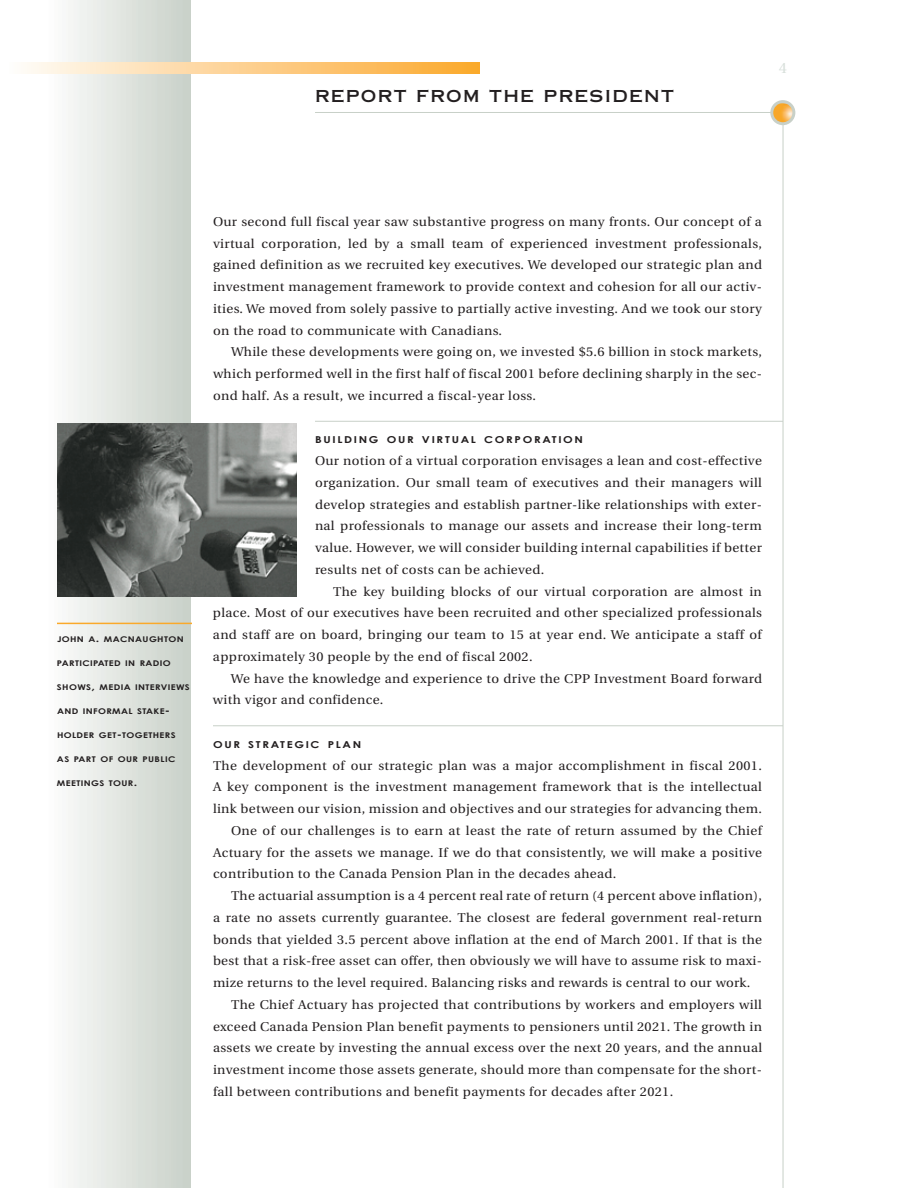
<style>
.page{position:relative;width:918px;height:1188px;background:#fff}
.page>*{position:absolute;margin:0;border:0;box-sizing:border-box;transform-origin:0 0}
.t1{font:16.5px "Copperplate Thirty One AB";letter-spacing:.08em;color:#231f20}
.t2{font:15px "Utopia";color:#d7dfda;scale:1.05 1}
.t3{font:12.75px/21.8px "Utopia";letter-spacing:.025em;color:#231f20;text-align:justify;scale:1.05 1}
.t4{font:700 9.6px "Century Gothic";letter-spacing:.15em;color:#231f20;scale:1.2 1}
.t5{font:700 7.8px "Century Gothic";letter-spacing:.035em;color:#231f20;scale:1.2 1}
.s1{font-size:10.5px}
</style>
<div class="page">
<img style="left:57px;top:0;width:134px;height:1187px">
<hr style="left:213px;top:726px;width:570px;height:1px;background:#c8d0c8">
<svg style="left:315px;top:112px;width:468px;height:1075px"></svg>
<div style="left:770px;top:100px;width:25px;height:25px;background:#c8d0c8;border-radius:50%"></div>
<img style="left:773px;top:103px;width:19px;height:19px">
<svg style="left:25px;top:62px;width:455px;height:12px;background:#fcd08e"></svg>
<img style="left:57px;top:423px;width:240px;height:173px">
<hr style="left:57px;top:623px;width:135px;height:1px;background:#faa92a">
<p class="t1" style="left:315px;top:86px;width:360px">REPORT FROM THE PRESIDENT</p>
<p class="t2" style="left:779px;top:62px;width:9px">4</p>
<p class="t5" style="left:57px;top:636px;width:107px">JOHN A<span class="s1">.</span> MACNAUGHTON</p>
<p class="t5" style="left:57px;top:660px;width:96px">PARTICIPATED IN RADIO</p>
<p class="t5" style="left:57px;top:684px;width:112px">SHOWS<span class="s1">,</span> MEDIA INTERVIEWS</p>
<p class="t5" style="left:57px;top:708px;width:96px">AND INFORMAL STAKE<span class="s1">-</span></p>
<p class="t5" style="left:57px;top:732px;width:100px">HOLDER GET<span class="s1">-</span>TOGETHERS</p>
<p class="t5" style="left:57px;top:756px;width:100px">AS PART OF OUR PUBLIC</p>
<p class="t5" style="left:57px;top:780px;width:68px">MEETINGS TOUR<span class="s1">.</span></p>
<p class="t3" style="left:213px;top:212px;width:524px">Our second full fiscal year saw substantive progress on many fronts. Our concept of a virtual corporation, led by a small team of experienced investment professionals, gained definition as we recruited key executives. We developed our strategic plan and investment management framework to provide context and cohesion for all our activ&shy;ities. We moved from solely passive to partially active investing. And we took our story on the road to communicate with Canadians.</p>
<p class="t3" style="left:213px;top:342px;width:524px;text-indent:18px">While these developments were going on, we invested $5.6 billion in stock markets, which performed well in the first half of fiscal 2001 before declining sharply in the sec&shy;ond half. As a result, we incurred a fiscal-year loss.</p>
<p class="t4" style="left:315px;top:436px;width:225px">BUILDING OUR VIRTUAL CORPORATION</p>
<p class="t3" style="left:315px;top:451px;width:427px">Our notion of a virtual corporation envisages a lean and cost-effective organization. Our small team of executives and their managers will develop strategies and establish partner-like relationships with exter&shy;nal professionals to manage our assets and increase their long-term value. However, we will consider building internal capabilities if better results net of costs can be achieved.</p>
<p class="t3" style="left:213px;top:581px;width:524px;text-indent:120px">The key building blocks of our virtual corporation are almost in place. Most of our executives have been recruited and other specialized professionals and staff are on board, bringing our team to 15 at year end. We anticipate a staff of approximately 30 people by the end of fiscal 2002.</p>
<p class="t3" style="left:213px;top:668px;width:525px;text-indent:18px">We have the knowledge and experience to drive the CPP Investment Board forward with vigor and confidence.</p>
<p class="t4" style="left:213px;top:741px;width:125px">OUR STRATEGIC PLAN</p>
<p class="t3" style="left:213px;top:755px;width:524px">The development of our strategic plan was a major accomplishment in fiscal 2001.</p>
<p class="t3" style="left:213px;top:777px;width:524px">A key component is the investment management framework that is the intellectual</p>
<p class="t3" style="left:213px;top:799px;width:524px">link between our vision, mission and objectives and our strategies for advancing them.</p>
<p class="t3" style="left:231px;top:821px;width:507px">One of our challenges is to earn at least the rate of return assumed by the Chief</p>
<p class="t3" style="left:213px;top:842px;width:524px">Actuary for the assets we manage. If we do that consistently, we will make a positive</p>
<p class="t3" style="left:213px;top:864px;width:386px">contribution to the Canada Pension Plan in the decades ahead.</p>
<p class="t3" style="left:231px;top:886px;width:507px">The actuarial assumption is a 4 percent real rate of return (4 percent above inflation),</p>
<p class="t3" style="left:213px;top:908px;width:524px">a rate no assets currently guarantee. The closest are federal government real-return</p>
<p class="t3" style="left:213px;top:929px;width:524px">bonds that yielded 3.5 percent above inflation at the end of March 2001. If that is the</p>
<p class="t3" style="left:213px;top:951px;width:524px">best that a risk-free asset can offer, then obviously we will have to assume risk to maxi-</p>
<p class="t3" style="left:213px;top:973px;width:513px">mize returns to the level required. Balancing risks and rewards is central to our work.</p>
<p class="t3" style="left:231px;top:995px;width:507px">The Chief Actuary has projected that contributions by workers and employers will</p>
<p class="t3" style="left:213px;top:1016px;width:524px">exceed Canada Pension Plan benefit payments to pensioners until 2021. The growth in</p>
<p class="t3" style="left:213px;top:1038px;width:524px">assets we create by investing the annual excess over the next 20 years, and the annual</p>
<p class="t3" style="left:213px;top:1060px;width:524px">investment income those assets generate, should more than compensate for the short-</p>
<p class="t3" style="left:213px;top:1082px;width:440px">fall between contributions and benefit payments for decades after 2021.</p>
</div>
